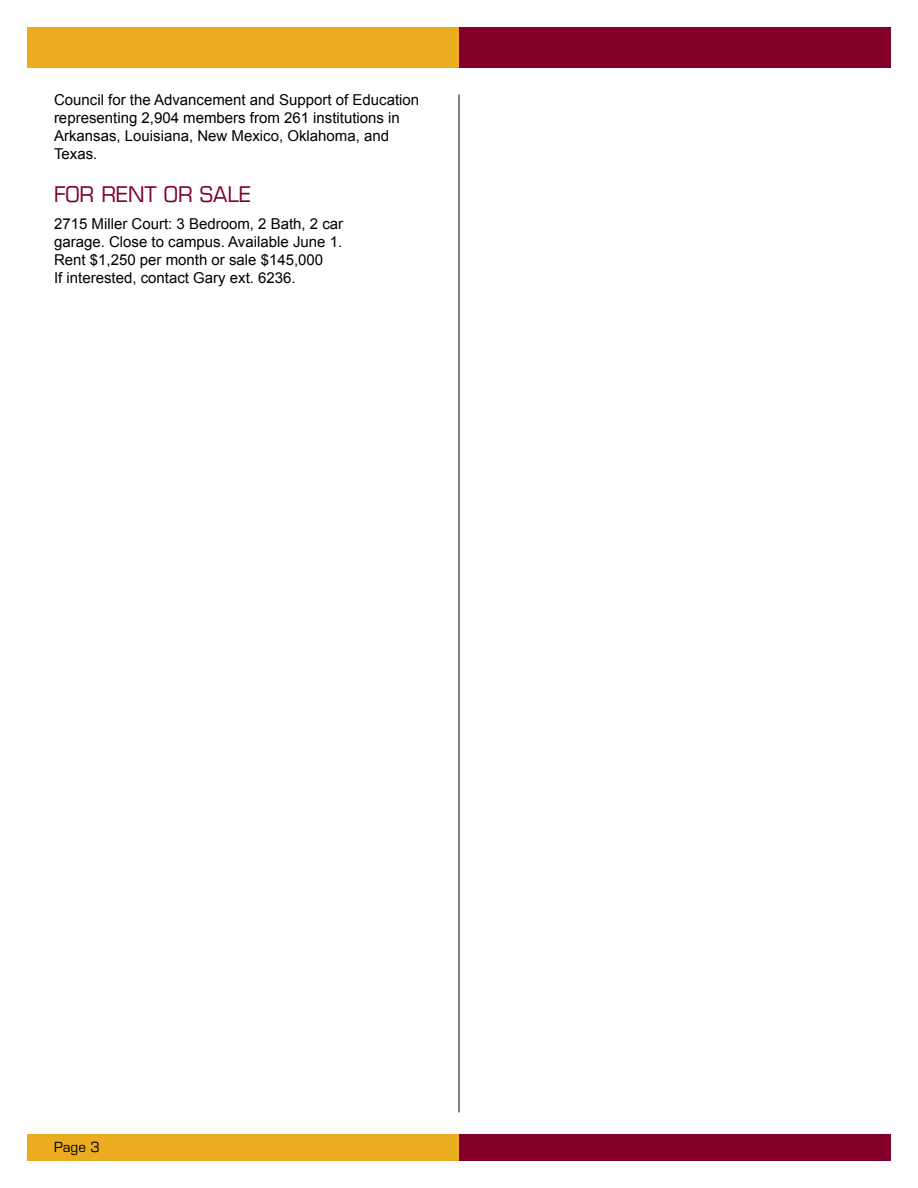
<style>
.page{position:relative;width:918px;height:1188px;background:#fff}
.page>*{position:absolute;margin:0;border:0;box-sizing:border-box;transform-origin:0 0}
.t1{font:21px "Eurostile";color:#840029}
.t2{font:15px/18px "Arial";color:#000}
.t3{font:13.5px "Eurostile";color:#000}
</style>
<div class="page">
<hr style="left:459px;top:94px;width:1px;height:1018px;background:#000">
<div style="left:459px;top:27px;width:432px;height:41px;background:#840029"></div>
<div style="left:28px;top:27px;width:431px;height:41px;background:#ebac20"></div>
<div style="left:459px;top:1134px;width:432px;height:27px;background:#840029"></div>
<div style="left:28px;top:1134px;width:431px;height:27px;background:#ebac20"></div>
<p class="t2" style="left:54px;top:91px;width:367px">Council for the Advancement and Support of Education representing 2,904 members from 261 institutions in Arkansas, Louisiana, New Mexico, Oklahoma, and Texas.</p>
<h1 class="t1" style="left:54px;top:182px;width:199px">FOR RENT OR SALE</h1>
<p class="t2" style="left:54px;top:215px;width:291px">2715 Miller Court: 3 Bedroom, 2 Bath, 2 car garage. Close to campus. Available June 1.<br>Rent $1,250 per month or sale $145,000<br>If interested, contact Gary ext. 6236.</p>
<p class="t3" style="left:54px;top:1139px;width:47px">Page 3</p>
</div>
